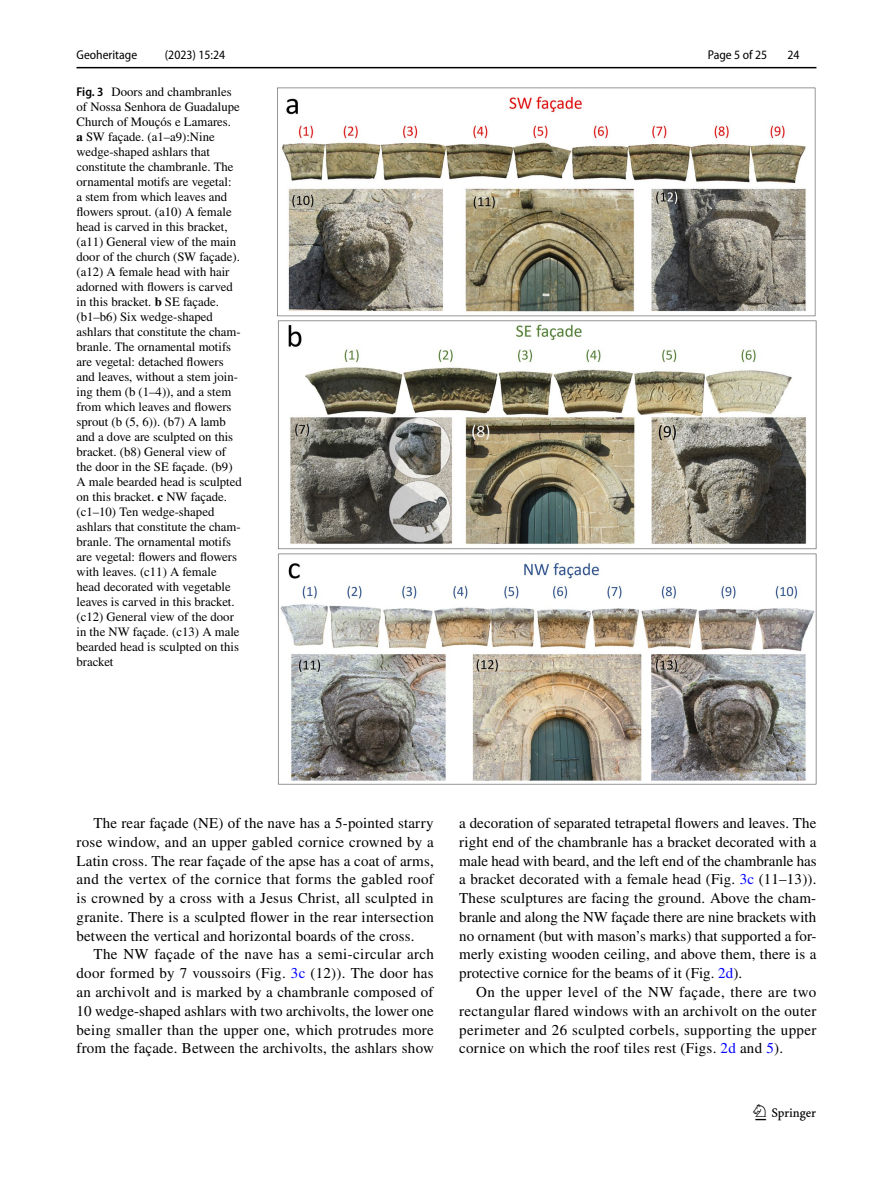
<style>
.page{position:relative;width:893px;height:1187px;background:#fff}
.page>*{position:absolute;margin:0;border:0;box-sizing:border-box;transform-origin:0 0}
.t1{font:22.5px "Springnew Regular 3";color:#000}
.t2{font:15px/18.8px "STIX";letter-spacing:.01em;color:#000;text-align:justify}
.t3{font:12.75px/15px "STIX";color:#000}
.t4{font:semi-condensed 12.75px "Myriad Pro";color:#000}
.s1{font-family:"Myriad Pro";font-weight:600;font-stretch:semi-condensed}
.s2{font-weight:700}
.s3{color:#00f}
</style>
<div class="page">
<hr style="left:77px;top:67px;width:739px;height:1px;background:#000">
<img style="left:277px;top:87px;width:539px;height:697px">
<p class="t4" style="left:77px;top:48px;width:62px">Geoheritage</p>
<p class="t4" style="left:165px;top:48px;width:62px">(2023) 15:24</p>
<p class="t3" style="left:77px;top:85px;width:167px"><span class="s1">Fig. 3</span> Doors and chambranles of Nossa Senhora de Guadalupe<br>Church of Mouçós e Lamares.<br><span class="s2">a</span> SW façade. (a1–a9):Nine wedge-shaped ashlars that constitute the chambranle. The ornamental motifs are vegetal:<br>a stem from which leaves and flowers sprout. (a10) A female head is carved in this bracket, (a11) General view of the main door of the church (SW façade). (a12) A female head with hair adorned with flowers is carved in this bracket. <span class="s2">b</span> SE façade. (b1–b6) Six wedge-shaped ashlars that constitute the cham&shy;branle. The ornamental motifs are vegetal: detached flowers and leaves, without a stem join&shy;ing them (b (1–4)), and a stem from which leaves and flowers sprout (b (5, 6)). (b7) A lamb and a dove are sculpted on this bracket. (b8) General view of the door in the SE façade. (b9)<br>A male bearded head is sculpted on this bracket. <span class="s2">c</span> NW façade. (c1–10) Ten wedge-shaped ashlars that constitute the cham&shy;branle. The ornamental motifs are vegetal: flowers and flowers with leaves. (c11) A female head decorated with vegetable leaves is carved in this bracket. (c12) General view of the door in the NW façade. (c13) A male bearded head is sculpted on this bracket</p>
<p class="t4" style="left:708px;top:48px;width:61px">Page 5 of 25</p>
<p class="t4" style="left:787px;top:48px;width:14px">24</p>
<p class="t2" style="left:77px;top:814px;width:359px;text-indent:17px">The rear façade (NE) of the nave has a 5-pointed starry rose window, and an upper gabled cornice crowned by a Latin cross. The rear façade of the apse has a coat of arms, and the vertex of the cornice that forms the gabled roof is crowned by a cross with a Jesus Christ, all sculpted in granite. There is a sculpted flower in the rear intersection between the vertical and horizontal boards of the cross.</p>
<p class="t2" style="left:77px;top:946px;width:359px;text-indent:17px">The NW façade of the nave has a semi-circular arch door formed by 7 voussoirs (Fig. <span class="s3">3c</span> (12)). The door has an archivolt and is marked by a chambranle composed of 10 wedge-shaped ashlars with two archivolts, the lower one being smaller than the upper one, which protrudes more from the façade. Between the archivolts, the ashlars show</p>
<p class="t2" style="left:459px;top:814px;width:359px">a decoration of separated tetrapetal flowers and leaves. The right end of the chambranle has a bracket decorated with a male head with beard, and the left end of the chambranle has a bracket decorated with a female head (Fig. <span class="s3">3c</span> (11–13)).<br>These sculptures are facing the ground. Above the cham&shy;branle and along the NW façade there are nine brackets with no ornament (but with mason’s marks) that supported a for&shy;merly existing wooden ceiling, and above them, there is a protective cornice for the beams of it (Fig. <span class="s3">2d</span>).</p>
<p class="t2" style="left:459px;top:983px;width:359px;text-indent:17px">On the upper level of the NW façade, there are two rectangular flared windows with an archivolt on the outer perimeter and 26 sculpted corbels, supporting the upper cornice on which the roof tiles rest (Figs. <span class="s3">2d</span> and <span class="s3">5</span>).</p>
<h1 class="t1" style="left:755px;top:1104px;width:62px">1 3</h1>
</div>
